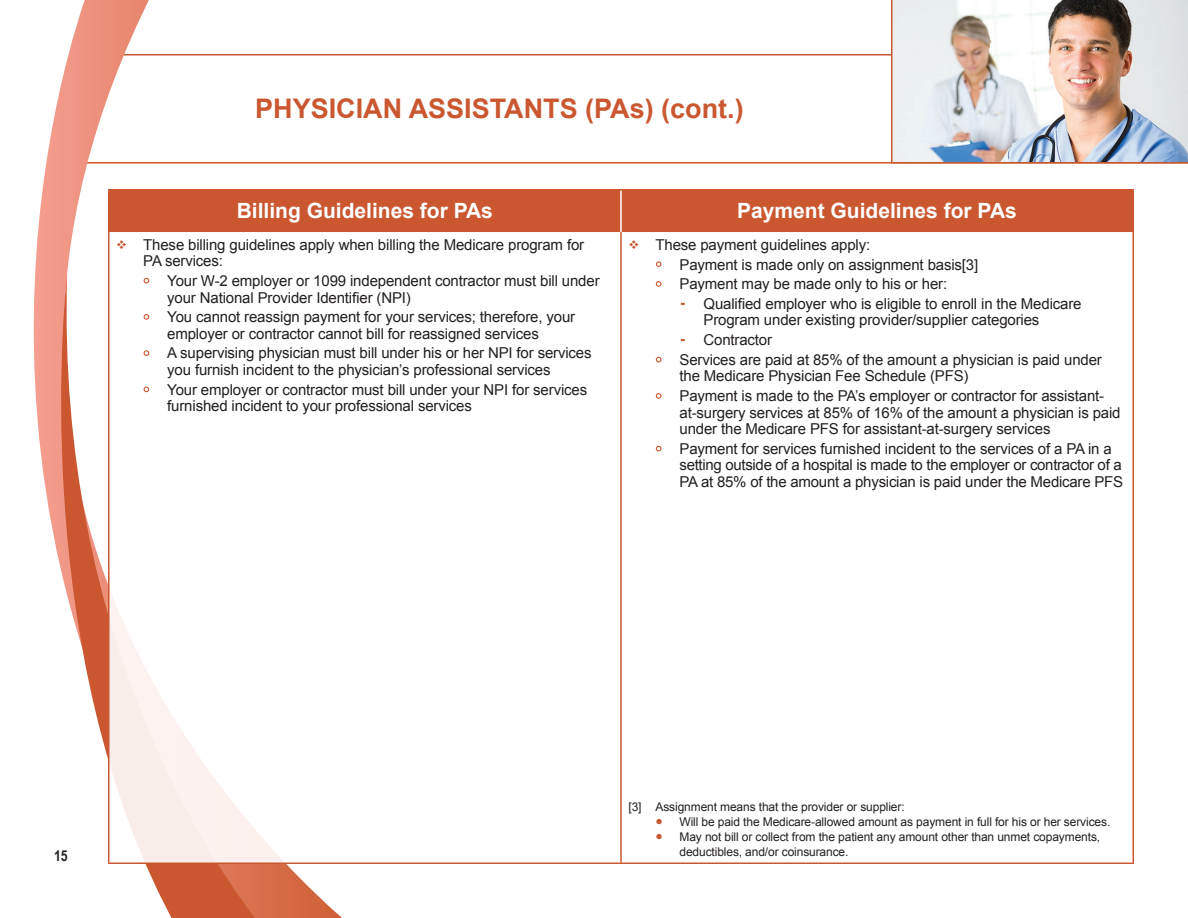
<style>
.page{position:relative;width:1188px;height:918px;background:#fff}
.page>*{position:absolute;margin:0;border:0;box-sizing:border-box;transform-origin:0 0}
.t1{font:700 27px "Arial";color:#ca572f}
.t2{font:700 21px "Arial";color:#fff}
.t3{font:15px/16.5px "Arial";letter-spacing:-.01em;color:#231f20}
.t4{font:700 15px "Arial Narrow";color:#231f20}
.t5{font:12px/15px "Arial";letter-spacing:-.01em;color:#231f20}
.s1{font-family:"Arial Narrow";font-size:12.3px;color:#ca572f}
</style>
<div class="page">
<hr style="left:122px;top:54px;width:1066px;height:2px;background:#ca572f">
<hr style="left:68px;top:162px;width:1120px;height:2px;background:#ca572f">
<svg style="left:35px;top:0;width:323px;height:918px"></svg>
<svg style="left:33px;top:274px;width:232px;height:644px"></svg>
<div style="left:108px;top:189px;width:1026px;height:675px;background:#fff"></div>
<div style="left:109px;top:190px;width:1024px;height:42px;background:#ca572f"></div>
<hr style="left:108px;top:189px;width:513px;height:1px;background:#ca572f">
<hr style="left:108px;top:191px;width:2px;height:41px;background:#ca572f">
<hr style="left:621px;top:189px;width:513px;height:1px;background:#ca572f">
<hr style="left:1132px;top:191px;width:2px;height:41px;background:#ca572f">
<hr style="left:620px;top:191px;width:2px;height:41px;background:#fff">
<hr style="left:108px;top:232px;width:2px;height:630px;background:#ca572f">
<hr style="left:620px;top:232px;width:2px;height:630px;background:#ca572f">
<hr style="left:1132px;top:232px;width:2px;height:630px;background:#ca572f">
<hr style="left:108px;top:862px;width:513px;height:2px;background:#ca572f">
<hr style="left:621px;top:862px;width:513px;height:2px;background:#ca572f">
<img style="left:891px;top:0;width:297px;height:164px">
<svg style="left:143px;top:277px;width:7px;height:7px"></svg>
<svg style="left:143px;top:314px;width:7px;height:6px"></svg>
<svg style="left:143px;top:350px;width:7px;height:6px"></svg>
<svg style="left:143px;top:386px;width:7px;height:7px"></svg>
<svg style="left:655px;top:261px;width:7px;height:6px"></svg>
<svg style="left:655px;top:281px;width:7px;height:6px"></svg>
<svg style="left:655px;top:356px;width:7px;height:7px"></svg>
<svg style="left:655px;top:393px;width:7px;height:6px"></svg>
<svg style="left:655px;top:445px;width:7px;height:7px"></svg>
<h2 class="t1" style="left:255px;top:90px;width:490px">PHYSICIAN ASSISTANTS (PAs) (cont.)</h2>
<h3 class="t2" style="left:237px;top:197px;width:258px">Billing Guidelines for PAs</h3>
<p class="t3" style="left:143px;top:236px;width:442px">These billing guidelines apply when billing the Medicare program for<br>PA services:</p>
<p class="t3" style="left:167px;top:273px;width:434px">Your W-2 employer or 1099 independent contractor must bill under your National Provider Identifier (NPI)</p>
<p class="t3" style="left:167px;top:309px;width:409px">You cannot reassign payment for your services; therefore, your employer or contractor cannot bill for reassigned services</p>
<p class="t3" style="left:167px;top:345px;width:426px">A supervising physician must bill under his or her NPI for services you furnish incident to the physician’s professional services</p>
<p class="t3" style="left:167px;top:381px;width:421px">Your employer or contractor must bill under your NPI for services furnished incident to your professional services</p>
<h3 class="t2" style="left:737px;top:197px;width:281px">Payment Guidelines for PAs</h3>
<p class="t3" style="left:656px;top:236px;width:216px">These payment guidelines apply:</p>
<p class="t3" style="left:680px;top:256px;width:300px">Payment is made only on assignment basis[3]</p>
<p class="t3" style="left:680px;top:276px;width:269px">Payment may be made only to his or her:</p>
<p class="t3" style="left:704px;top:296px;width:380px">Qualified employer who is eligible to enroll in the Medicare<br>Program under existing provider/supplier categories</p>
<p class="t3" style="left:704px;top:332px;width:70px">Contractor</p>
<p class="t3" style="left:680px;top:352px;width:424px">Services are paid at 85% of the amount a physician is paid under the Medicare Physician Fee Schedule (PFS)</p>
<p class="t3" style="left:680px;top:388px;width:443px">Payment is made to the PA’s employer or contractor for assistant&shy;at-surgery services at 85% of 16% of the amount a physician is paid under the Medicare PFS for assistant-at-surgery services</p>
<p class="t3" style="left:680px;top:441px;width:445px">Payment for services furnished incident to the services of a PA in a setting outside of a hospital is made to the employer or contractor of a<br>PA at 85% of the amount a physician is paid under the Medicare PFS</p>
<p class="t4" style="left:54px;top:845px;width:15px">15</p>
<p class="t5" style="left:629px;top:799px;width:278px">[3] Assignment means that the provider or supplier:</p>
<p class="t5" style="left:656px;top:814px;width:456px"><span class="s1">●</span> Will be paid the Medicare-allowed amount as payment in full for his or her services.</p>
<p class="t5" style="left:680px;top:829px;width:422px;text-indent:-24px"><span class="s1">●</span> May not bill or collect from the patient any amount other than unmet copayments, deductibles, and/or coinsurance.</p>
</div>
